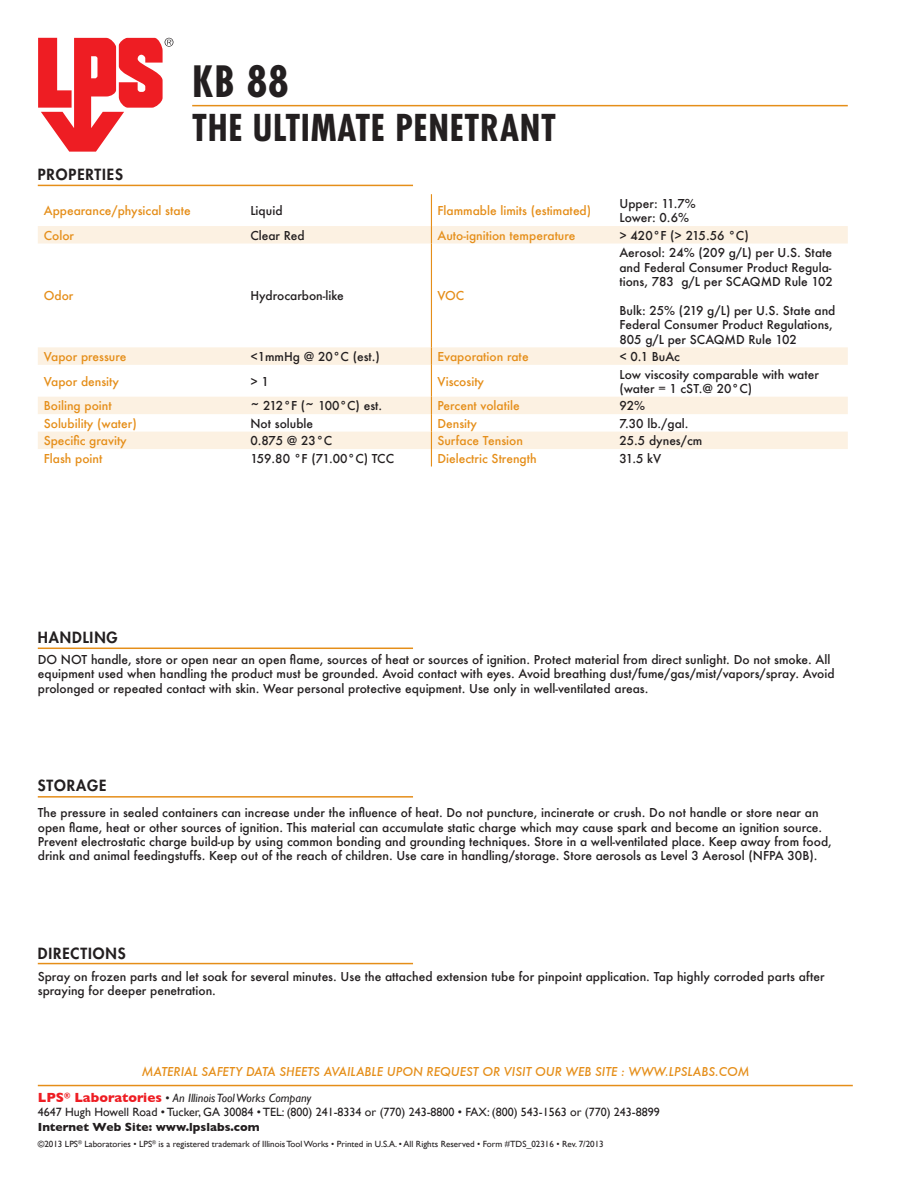
<style>
.page{position:relative;width:918px;height:1188px;background:#fff}
.page>*{position:absolute;margin:0;border:0;box-sizing:border-box;transform-origin:0 0}
.t1{font:700 condensed 42px "Futura";color:#231f20}
.t2{font:700 condensed 36px "Futura";letter-spacing:.02em;color:#231f20}
.Section_Header{font:800 15px "Futura";letter-spacing:.06em;color:#231f20}
.BodyText{font:500 12px/14.4px "Futura";color:#231f20}
.t3{font:500 12px "Futura";color:#e58e19}
.t4{font:12px "Gill Sans";color:#231f20}
.t5{font:italic 500 12px "Futura";color:#e58e19}
.t6{font:italic 12px "Gill Sans";color:#231f20}
.t7{font:700 12px "Gill Sans";color:#231f20}
.BodyText-2{font:500 12px "Futura";letter-spacing:-.03em;color:#231f20}
.t8{font:9px "Gill Sans";color:#231f20}
.s1{font-weight:700;font-style:normal;font-size:13.5px;color:#ee1d23}
.s2{font-style:normal}
</style>
<div class="page">
<hr style="left:38px;top:1085px;width:815px;height:1px;background:#e58e19">
<svg style="left:38px;top:38px;width:135px;height:114px"></svg>
<hr style="left:192px;top:105px;width:656px;height:1px;background:#e58e19">
<hr style="left:38px;top:648px;width:375px;height:1px;background:#e58e19">
<hr style="left:38px;top:796px;width:375px;height:2px;background:#e58e19">
<hr style="left:38px;top:963px;width:375px;height:1px;background:#e58e19">
<hr style="left:38px;top:185px;width:375px;height:1px;background:#e58e19">
<svg style="left:38px;top:226px;width:810px;height:223px"></svg>
<hr style="left:431px;top:194px;width:1px;height:32px;background:#e58e19">
<svg style="left:431px;top:226px;width:1px;height:18px"></svg>
<hr style="left:431px;top:244px;width:1px;height:103px;background:#e58e19">
<svg style="left:431px;top:347px;width:1px;height:18px"></svg>
<hr style="left:431px;top:365px;width:1px;height:32px;background:#e58e19">
<svg style="left:431px;top:397px;width:1px;height:70px"></svg>
<p class="t1" style="left:192px;top:56px;width:98px">KB 88</p>
<p class="t2" style="left:192px;top:105px;width:365px">THE ULTIMATE PENETRANT</p>
<p class="Section_Header" style="left:38px;top:165px;width:87px">PROPERTIES</p>
<p class="t3" style="left:44px;top:202px;width:148px">Appearance/physical state</p>
<p class="BodyText" style="left:250px;top:203px;width:34px">Liquid</p>
<p class="t3" style="left:437px;top:202px;width:155px">Flammable limits (estimated)</p>
<p class="BodyText" style="left:619px;top:196px;width:78px">Upper: 11.7%</p>
<p class="BodyText" style="left:619px;top:210px;width:71px">Lower: 0.6%</p>
<p class="t3" style="left:44px;top:227px;width:32px">Color</p>
<p class="BodyText" style="left:250px;top:228px;width:56px">Clear Red</p>
<p class="t3" style="left:437px;top:227px;width:140px">Auto-ignition temperature</p>
<p class="BodyText" style="left:619px;top:228px;width:131px">&gt; 420°F (&gt; 215.56 °C)</p>
<p class="t3" style="left:44px;top:288px;width:31px">Odor</p>
<p class="BodyText" style="left:250px;top:289px;width:95px">Hydrocarbon-like</p>
<p class="t3" style="left:437px;top:288px;width:28px">VOC</p>
<p class="BodyText" style="left:619px;top:245px;width:215px">Aerosol: 24% (209 g/L) per U.S. State and Federal Consumer Product Regula&shy;tions, 783 g/L per SCAQMD Rule 102</p>
<p class="BodyText" style="left:619px;top:303px;width:218px">Bulk: 25% (219 g/L) per U.S. State and<br>Federal Consumer Product Regulations,<br>805 g/L per SCAQMD Rule 102</p>
<p class="t3" style="left:44px;top:348px;width:84px">Vapor pressure</p>
<p class="BodyText" style="left:250px;top:349px;width:131px">&lt;1mmHg @ 20°C (est.)</p>
<p class="t3" style="left:437px;top:348px;width:93px">Evaporation rate</p>
<p class="BodyText" style="left:619px;top:349px;width:62px">&lt; 0.1 BuAc</p>
<p class="t3" style="left:44px;top:373px;width:77px">Vapor density</p>
<p class="BodyText" style="left:250px;top:374px;width:20px">&gt; 1</p>
<p class="t3" style="left:437px;top:373px;width:48px">Viscosity</p>
<p class="BodyText" style="left:619px;top:367px;width:201px">Low viscosity comparable with water (water = 1 cST.@ 20°C)</p>
<p class="t3" style="left:44px;top:398px;width:69px">Boiling point</p>
<p class="BodyText-2" style="left:250px;top:398px;width:133px">~ 212°F (~ 100°C) est.</p>
<p class="t3" style="left:437px;top:398px;width:84px">Percent volatile</p>
<p class="BodyText" style="left:619px;top:399px;width:27px">92%</p>
<p class="t3" style="left:44px;top:415px;width:94px">Solubility (water)</p>
<p class="BodyText" style="left:250px;top:416px;width:64px">Not soluble</p>
<p class="t3" style="left:437px;top:415px;width:41px">Density</p>
<p class="BodyText" style="left:619px;top:416px;width:71px">7.30 lb./gal.</p>
<p class="t3" style="left:44px;top:433px;width:85px">Specific gravity</p>
<p class="BodyText" style="left:250px;top:433px;width:83px">0.875 @ 23°C</p>
<p class="t3" style="left:437px;top:433px;width:87px">Surface Tension</p>
<p class="BodyText" style="left:619px;top:433px;width:84px">25.5 dynes/cm</p>
<p class="t3" style="left:44px;top:450px;width:60px">Flash point</p>
<p class="BodyText" style="left:250px;top:451px;width:145px">159.80 °F (71.00°C) TCC</p>
<p class="t3" style="left:437px;top:450px;width:101px">Dielectric Strength</p>
<p class="BodyText" style="left:619px;top:451px;width:43px">31.5 kV</p>
<p class="Section_Header" style="left:38px;top:628px;width:81px">HANDLING</p>
<p class="BodyText" style="left:38px;top:652px;width:798px">DO NOT handle, store or open near an open flame, sources of heat or sources of ignition. Protect material from direct sunlight. Do not smoke. All equipment used when handling the product must be grounded. Avoid contact with eyes. Avoid breathing dust/fume/gas/mist/vapors/spray. Avoid</p>
<p class="BodyText" style="left:38px;top:681px;width:612px">prolonged or repeated contact with skin. Wear personal protective equipment. Use only in well-ventilated areas.</p>
<p class="Section_Header" style="left:38px;top:776px;width:70px">STORAGE</p>
<p class="BodyText" style="left:38px;top:805px;width:796px">The pressure in sealed containers can increase under the influence of heat. Do not puncture, incinerate or crush. Do not handle or store near an open flame, heat or other sources of ignition. This material can accumulate static charge which may cause spark and become an ignition source.<br>Prevent electrostatic charge build-up by using common bonding and grounding techniques. Store in a well-ventilated place. Keep away from food, drink and animal feedingstuffs. Keep out of the reach of children. Use care in handling/storage. Store aerosols as Level 3 Aerosol (NFPA 30B).</p>
<p class="Section_Header" style="left:38px;top:944px;width:89px">DIRECTIONS</p>
<p class="BodyText" style="left:38px;top:969px;width:788px">Spray on frozen parts and let soak for several minutes. Use the attached extension tube for pinpoint application. Tap highly corroded parts after spraying for deeper penetration.</p>
<p class="t5" style="left:142px;top:1063px;width:609px">MATERIAL SAFETY DATA SHEETS AVAILABLE UPON REQUEST OR VISIT OUR WEB SITE : WWW.LPSLABS.COM</p>
<p class="t6" style="left:38px;top:1091px;width:275px"><span class="s1">LPS</span><sup>®</sup> <span class="s1">Laboratories</span> <span class="s2">•</span> An Illinois Tool Works Company</p>
<p class="t4" style="left:38px;top:1105px;width:624px">4647 Hugh Howell Road • Tucker, GA 30084 • TEL: (800) 241-8334 or (770) 243-8800 • FAX: (800) 543-1563 or (770) 243-8899</p>
<p class="t7" style="left:38px;top:1120px;width:223px">Internet Web Site: www.lpslabs.com</p>
<p class="t8" style="left:38px;top:1138px;width:567px">©2013 LPS<sup>®</sup> Laboratories • LPS<sup>®</sup> is a registered trademark of Illinois Tool Works • Printed in U.S.A. • All Rights Reserved • Form #TDS_02316 • Rev. 7/2013</p>
</div>
